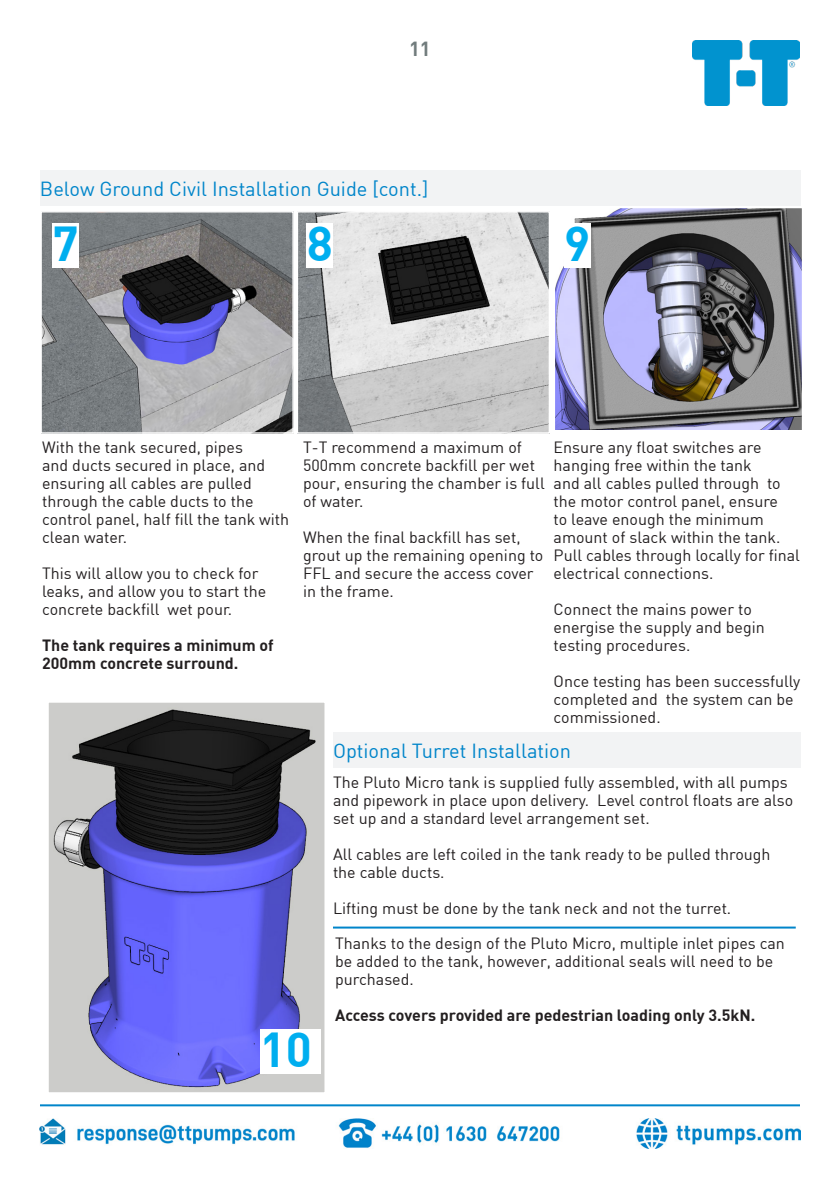
<style>
.page{position:relative;width:840px;height:1191px;background:#fff}
.page>*{position:absolute;margin:0;border:0;box-sizing:border-box;transform-origin:0 0}
.t1{font:700 48px "DIN";color:#00aeef}
.t2{font:20px "DIN";color:#0085ca}
.t3{font:700 20px "DIN";color:#717c7d}
.t4{font:16px/18px "DIN";color:#231f20}
.t5{font:700 16px/18px "DIN";color:#231f20}
</style>
<div class="page">
<hr style="left:40px;top:1104px;width:759px;height:2px;background:#0085ca">
<img style="left:692px;top:40px;width:107px;height:66px">
<img style="left:40px;top:1118px;width:760px;height:30px">
<img style="left:42px;top:213px;width:250px;height:219px">
<div style="left:40px;top:211px;width:254px;height:223px;border:1px solid #fff"></div>
<img style="left:298px;top:213px;width:249px;height:219px">
<div style="left:296px;top:211px;width:253px;height:223px;border:1px solid #fff"></div>
<img style="left:555px;top:209px;width:245px;height:220px">
<div style="left:553px;top:207px;width:249px;height:227px;border:1px solid #fff"></div>
<div style="left:40px;top:170px;width:760px;height:36px;background:#f2f3f4"></div>
<div style="left:52px;top:224px;width:26px;height:44px;background:#fff"></div>
<div style="left:307px;top:224px;width:26px;height:44px;background:#fff"></div>
<img style="left:50px;top:704px;width:273px;height:386px">
<div style="left:40px;top:694px;width:293px;height:406px;border:9px solid #fff"></div>
<div style="left:260px;top:1029px;width:60px;height:44px;background:#fff"></div>
<div style="left:564px;top:224px;width:26px;height:44px;background:#fff"></div>
<div style="left:333px;top:732px;width:467px;height:36px;background:#f2f3f4"></div>
<hr style="left:333px;top:926px;width:462px;height:2px;background:#0085ca">
<p class="t3" style="left:409px;top:35px;width:23px">11</p>
<p class="t2" style="left:40px;top:176px;width:390px">Below Ground Civil Installation Guide [cont.]</p>
<p class="t1" style="left:52px;top:212px;width:28px">7</p>
<p class="t1" style="left:307px;top:212px;width:28px">8</p>
<p class="t1" style="left:564px;top:212px;width:28px">9</p>
<p class="t4" style="left:42px;top:438px;width:248px">With the tank secured, pipes<br>and ducts secured in place, and ensuring all cables are pulled through the cable ducts to the control panel, half fill the tank with clean water.</p>
<p class="t4" style="left:42px;top:564px;width:225px">This will allow you to check for leaks, and allow you to start the concrete backfill wet pour.</p>
<p class="t5" style="left:42px;top:635px;width:233px">The tank requires a minimum of<br>200mm concrete surround.</p>
<p class="t4" style="left:303px;top:438px;width:243px">T-T recommend a maximum of<br>500mm concrete backfill per wet pour, ensuring the chamber is full of water.</p>
<p class="t4" style="left:303px;top:528px;width:242px">When the final backfill has set, grout up the remaining opening to<br>FFL and secure the access cover in the frame.</p>
<p class="t4" style="left:553px;top:438px;width:248px">Ensure any float switches are hanging free within the tank<br>and all cables pulled through to the motor control panel, ensure<br>to leave enough the minimum amount of slack within the tank.<br>Pull cables through locally for final electrical connections.</p>
<p class="t4" style="left:553px;top:600px;width:212px">Connect the mains power to energise the supply and begin testing procedures.</p>
<p class="t4" style="left:553px;top:672px;width:248px">Once testing has been successfully completed and the system can be commissioned.</p>
<p class="t2" style="left:333px;top:738px;width:239px">Optional Turret Installation</p>
<p class="t4" style="left:333px;top:772px;width:461px">The Pluto Micro tank is supplied fully assembled, with all pumps and pipework in place upon delivery. Level control floats are also set up and a standard level arrangement set.</p>
<p class="t4" style="left:333px;top:844px;width:439px">All cables are left coiled in the tank ready to be pulled through the cable ducts.</p>
<p class="t4" style="left:333px;top:898px;width:399px">Lifting must be done by the tank neck and not the turret.</p>
<p class="t1" style="left:260px;top:1018px;width:54px">10</p>
<p class="t4" style="left:335px;top:933px;width:451px">Thanks to the design of the Pluto Micro, multiple inlet pipes can be added to the tank, however, additional seals will need to be purchased.</p>
<p class="t5" style="left:335px;top:1005px;width:421px">Access covers provided are pedestrian loading only 3.5kN.</p>
</div>
